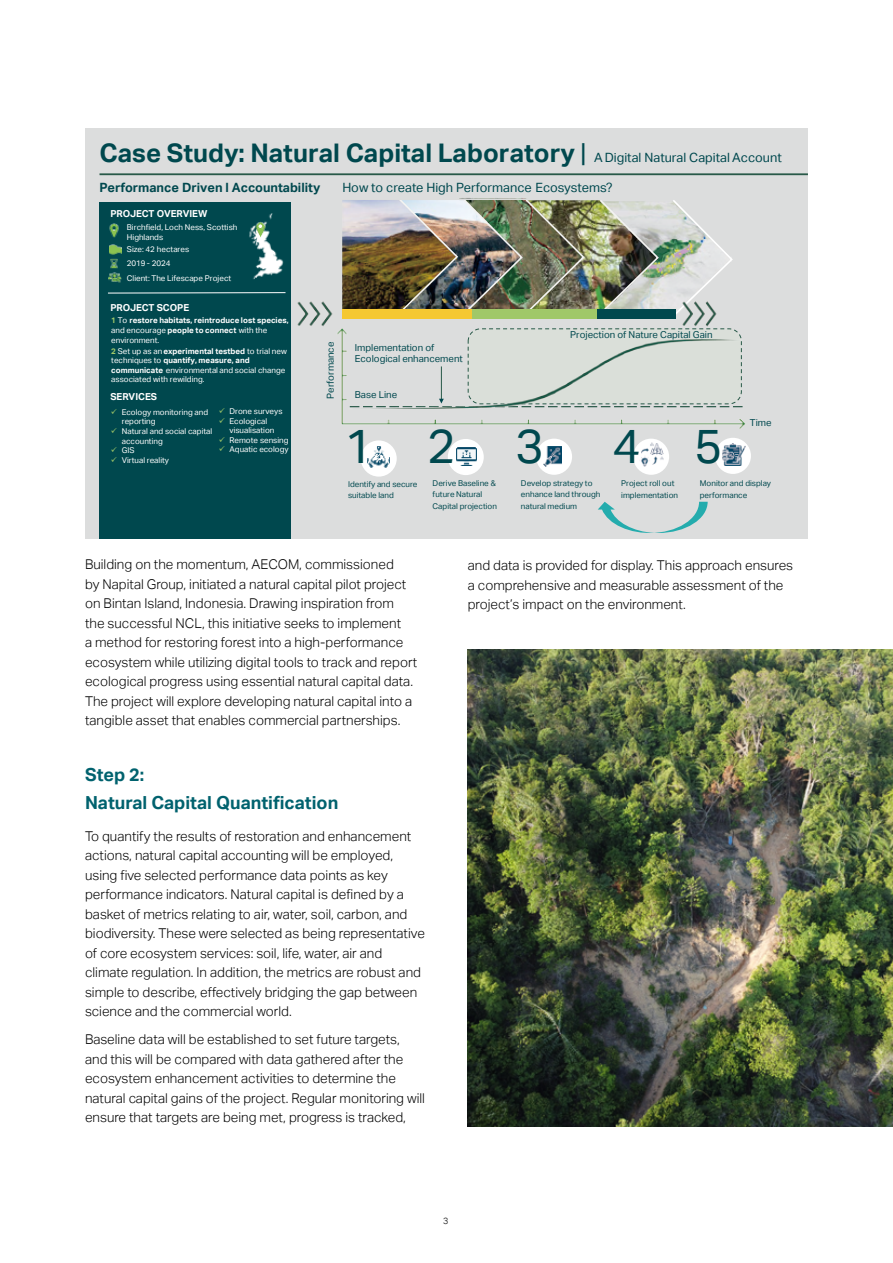
<style>
.page{position:relative;width:893px;height:1263px;background:#fff}
.page>*{position:absolute;margin:0;border:0;box-sizing:border-box;transform-origin:0 0}
.t1{font:48px "AECOM Sans";color:#00484e}
.t2{font:700 25.65px "AECOM Sans";color:#00484e}
.t3{font:700 18px/28px "AECOM Sans";color:#00626e}
.t4{font:300 13.5px/19.5px "AECOM Sans";color:#000}
.t5{font:12.75px "AECOM Sans";color:#00484e}
.t6{font:700 12.75px "AECOM Sans";color:#00484e}
.t7{font:9.6px/11.6px "AECOM Sans";color:#00484e}
.t8{font:700 9.6px "AECOM Sans";letter-spacing:-.005em;color:#fff}
.t9{font:300 9px "AECOM Sans";color:#000}
.t10{font:7.95px/9.6px "AECOM Sans";color:#fff}
.t11{font:7.95px/11.6px "AECOM Sans";color:#00484e}
.t12{font:700 7.95px/9.6px "AECOM Sans";letter-spacing:.005em;color:#fff}
.s1{font-weight:400}
.s2{font-weight:400;font-size:12.75px}
.s3{font-weight:700;color:#a0c868}
.s4{font-weight:700}
.s5{color:#a0c868}
</style>
<div class="page">
<div style="left:85px;top:128px;width:723px;height:410px;background:#dcdddd"></div>
<div style="left:100px;top:202px;width:191px;height:336px;background:#00484e"></div>
<img style="left:109px;top:223px;width:10px;height:15px">
<img style="left:249px;top:213px;width:35px;height:67px">
<img style="left:250px;top:219px;width:20px;height:20px">
<svg style="left:258px;top:223px;width:5px;height:6px"></svg>
<img style="left:108px;top:272px;width:14px;height:11px">
<svg style="left:109px;top:244px;width:12px;height:25px"></svg>
<hr style="left:108px;top:292px;width:177px;height:1px;background:#fff">
<hr style="left:100px;top:173px;width:708px;height:2px;background:#285948">
<div style="left:361px;top:440px;width:36px;height:37px;background:#fff;border-radius:50%"></div>
<div style="left:448px;top:439px;width:36px;height:36px;background:#fff;border-radius:50%"></div>
<div style="left:536px;top:439px;width:36px;height:36px;background:#fff;border-radius:50%"></div>
<div style="left:633px;top:439px;width:36px;height:36px;background:#fff;border-radius:50%"></div>
<div style="left:715px;top:438px;width:36px;height:36px;background:#fff;border-radius:50%"></div>
<img style="left:368px;top:446px;width:21px;height:22px">
<img style="left:544px;top:446px;width:18px;height:20px">
<img style="left:456px;top:448px;width:20px;height:18px">
<img style="left:641px;top:443px;width:22px;height:23px">
<img style="left:723px;top:444px;width:23px;height:22px">
<svg style="left:598px;top:502px;width:110px;height:31px"></svg>
<img style="left:297px;top:301px;width:36px;height:25px">
<img style="left:660px;top:205px;width:11px;height:99px">
<img style="left:586px;top:200px;width:12px;height:109px">
<img style="left:342px;top:200px;width:55px;height:109px">
<img style="left:598px;top:200px;width:62px;height:109px">
<img style="left:397px;top:200px;width:189px;height:109px">
<div style="left:342px;top:309px;width:134px;height:10px;background:#f5c832"></div>
<div style="left:472px;top:309px;width:134px;height:10px;background:#a0c868"></div>
<img style="left:332px;top:325px;width:413px;height:103px">
<svg style="left:671px;top:200px;width:62px;height:114px"></svg>
<div style="left:597px;top:309px;width:79px;height:10px;background:#00484e"></div>
<img style="left:680px;top:299px;width:39px;height:29px">
<img style="left:468px;top:650px;width:425px;height:477px">
<h2 class="t2" style="left:100px;top:138px;width:684px">Case Study: Natural Capital Laboratory <span class="s1">|</span> <span class="s2">A Digital Natural Capital Account</span></h2>
<p class="t6" style="left:100px;top:180px;width:222px">Performance Driven l Accountability</p>
<p class="t8" style="left:110px;top:208px;width:98px">PROJECT OVERVIEW</p>
<p class="t10" style="left:127px;top:223px;width:112px">Birchfield, Loch Ness, Scottish<br>Highlands</p>
<p class="t10" style="left:127px;top:259px;width:45px">2019 - 2024</p>
<p class="t10" style="left:127px;top:245px;width:64px">Size: 42 hectares</p>
<p class="t10" style="left:127px;top:273px;width:106px">Client: The Lifescape Project</p>
<p class="t8" style="left:110px;top:302px;width:80px">PROJECT SCOPE</p>
<p class="t10" style="left:111px;top:346px;width:177px"><span class="s3">2</span> Set up as an <span class="s4">experimental testbed</span> to trial new techniques to <span class="s4">quantify, measure, and communicate</span> environmental and social change associated with rewilding.</p>
<p class="t12" style="left:111px;top:316px;width:179px"><span class="s5">1</span> <span class="s1">To</span> restore habitats, reintroduce lost species, <span class="s1">and encourage</span> people to connect <span class="s1">with the environment.</span></p>
<p class="t8" style="left:110px;top:391px;width:48px">SERVICES</p>
<p class="t10" style="left:122px;top:407px;width:88px;text-indent:-11px"><span class="s5">✓</span> Ecology monitoring and reporting</p>
<p class="t10" style="left:122px;top:427px;width:92px;text-indent:-11px"><span class="s5">✓</span> Natural and social capital accounting</p>
<p class="t10" style="left:111px;top:445px;width:25px"><span class="s5">✓</span> GIS</p>
<p class="t10" style="left:111px;top:455px;width:60px"><span class="s5">✓</span> Virtual reality</p>
<p class="t10" style="left:219px;top:407px;width:65px"><span class="s5">✓</span> Drone surveys</p>
<p class="t10" style="left:230px;top:416px;width:46px;text-indent:-11px"><span class="s5">✓</span> Ecological visualisation</p>
<p class="t10" style="left:219px;top:435px;width:71px"><span class="s5">✓</span> Remote sensing</p>
<p class="t10" style="left:219px;top:445px;width:71px"><span class="s5">✓</span> Aquatic ecology</p>
<p class="t7" style="left:325px;top:399px;width:59px;rotate:-90deg">Performance</p>
<p class="t5" style="left:342px;top:181px;width:272px">How to create High Performance Ecosystems?</p>
<p class="t7" style="left:355px;top:342px;width:109px">Implementation of<br>Ecological enhancement</p>
<p class="t7" style="left:355px;top:389px;width:44px">Base Line</p>
<h1 class="t1" style="left:345px;top:419px;width:30px">1</h1>
<p class="t11" style="left:348px;top:478px;width:71px">Identify and secure suitable land</p>
<h1 class="t1" style="left:427px;top:419px;width:30px">2</h1>
<p class="t11" style="left:433px;top:477px;width:66px">Derive Baseline &amp; future Natural<br>Capital projection</p>
<p class="t7" style="left:570px;top:329px;width:144px">Projection of Nature Capital Gain</p>
<h1 class="t1" style="left:515px;top:419px;width:30px">3</h1>
<h1 class="t1" style="left:612px;top:419px;width:30px">4</h1>
<h1 class="t1" style="left:694px;top:419px;width:30px">5</h1>
<p class="t7" style="left:750px;top:417px;width:23px">Time</p>
<p class="t11" style="left:521px;top:477px;width:81px">Develop strategy to enhance land through natural medium</p>
<p class="t11" style="left:621px;top:478px;width:58px">Project roll out implementation</p>
<p class="t11" style="left:700px;top:477px;width:73px">Monitor and display performance</p>
<p class="t4" style="left:85px;top:555px;width:334px">Building on the momentum, AECOM, commissioned<br>by Napital Group, initiated a natural capital pilot project on Bintan Island, Indonesia. Drawing inspiration from<br>the successful NCL, this initiative seeks to implement<br>a method for restoring forest into a high-performance ecosystem while utilizing digital tools to track and report ecological progress using essential natural capital data.<br>The project will explore developing natural capital into a tangible asset that enables commercial partnerships.</p>
<h3 class="t3" style="left:85px;top:761px;width:255px">Step 2:<br>Natural Capital Quantification</h3>
<p class="t4" style="left:85px;top:826px;width:341px">To quantify the results of restoration and enhancement actions, natural capital accounting will be employed, using five selected performance data points as key performance indicators. Natural capital is defined by a basket of metrics relating to air, water, soil, carbon, and biodiversity. These were selected as being representative of core ecosystem services: soil, life, water, air and climate regulation. In addition, the metrics are robust and simple to describe, effectively bridging the gap between science and the commercial world.</p>
<p class="t4" style="left:85px;top:1029px;width:341px">Baseline data will be established to set future targets, and this will be compared with data gathered after the ecosystem enhancement activities to determine the natural capital gains of the project. Regular monitoring will ensure that targets are being met, progress is tracked,</p>
<p class="t4" style="left:468px;top:556px;width:327px">and data is provided for display. This approach ensures a comprehensive and measurable assessment of the project’s impact on the environment.</p>
<p class="t9" style="left:443px;top:1215px;width:7px">3</p>
</div>
